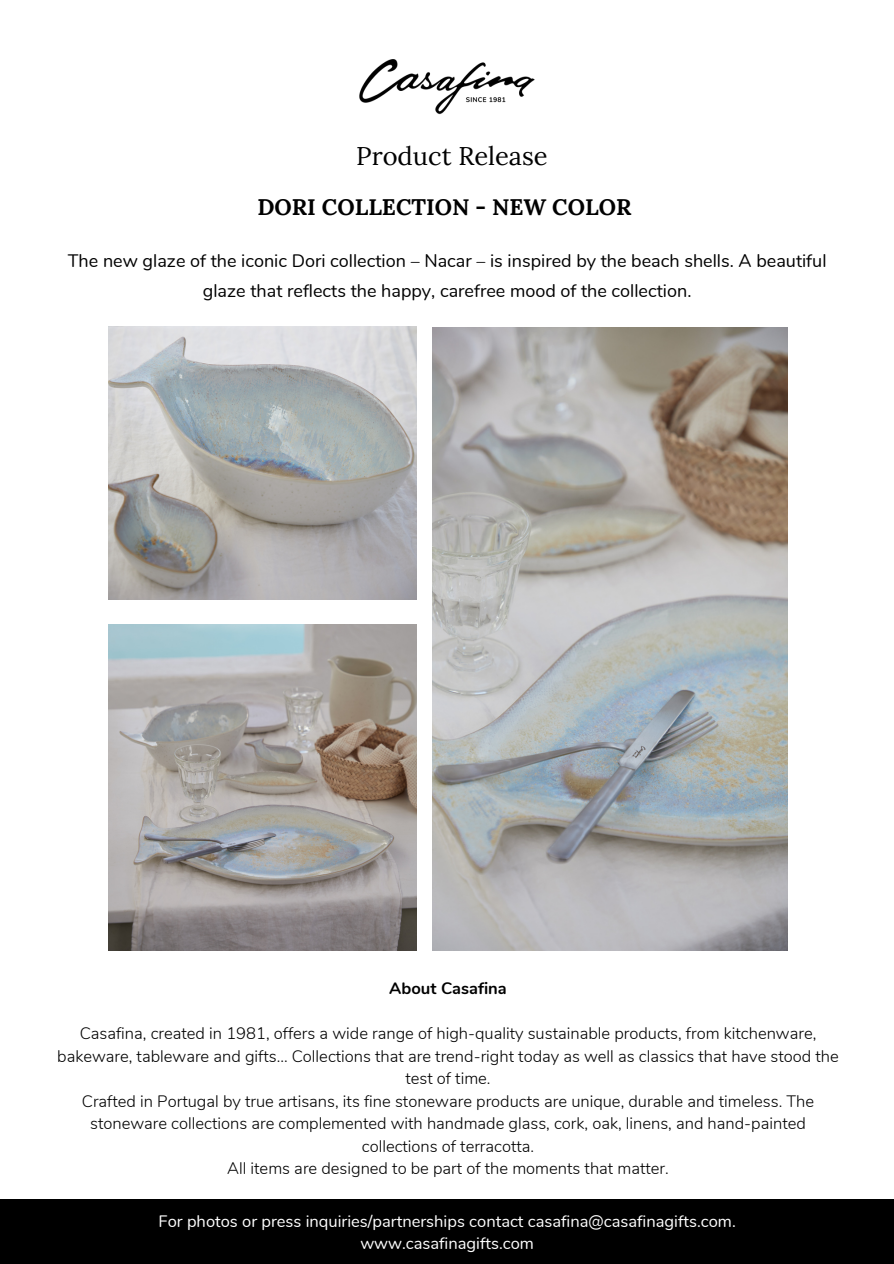
<style>
.page{position:relative;width:894px;height:1264px;background:#fff}
.page>*{position:absolute;margin:0;border:0;box-sizing:border-box;transform-origin:0 0}
.t1{font:25.5px "Lora";color:#000}
.t2{font:700 22.5px "Lora";color:#000}
.t3{font:18px/30.5px "Nunito";color:#000;text-align:center}
.t4{font:300 16.5px/22.5px "Nunito";color:#000;text-align:center}
.t5{font:16.5px/22.5px "Nunito";color:#fff;text-align:center}
.t6{font:700 16.5px "Nunito";color:#000}
</style>
<div class="page">
<img style="left:359px;top:59px;width:176px;height:56px">
<img style="left:432px;top:327px;width:355px;height:623px">
<img style="left:109px;top:326px;width:307px;height:274px">
<img style="left:109px;top:624px;width:307px;height:326px">
<div style="left:0;top:1199px;width:892px;height:64px;background:#000"></div>
<h1 class="t1" style="left:356px;top:139px;width:193px">Product Release</h1>
<h2 class="t2" style="left:257px;top:193px;width:375px">DORI COLLECTION - NEW COLOR</h2>
<p class="t3" style="left:68px;top:245px;width:760px">The new glaze of the iconic Dori collection – Nacar – is inspired by the beach shells. A beautiful glaze that reflects the happy, carefree mood of the collection.</p>
<p class="t6" style="left:389px;top:977px;width:119px">About Casafina</p>
<p class="t4" style="left:57px;top:1022px;width:782px">Casafina, created in 1981, offers a wide range of high-quality sustainable products, from kitchenware, bakeware, tableware and gifts... Collections that are trend-right today as well as classics that have stood the test of time.<br>Crafted in Portugal by true artisans, its fine stoneware products are unique, durable and timeless. The stoneware collections are complemented with handmade glass, cork, oak, linens, and hand-painted collections of terracotta.<br>All items are designed to be part of the moments that matter.</p>
<p class="t5" style="left:158px;top:1209px;width:578px">For photos or press inquiries/partnerships contact casafina@casafinagifts.com. www.casafinagifts.com</p>
</div>
